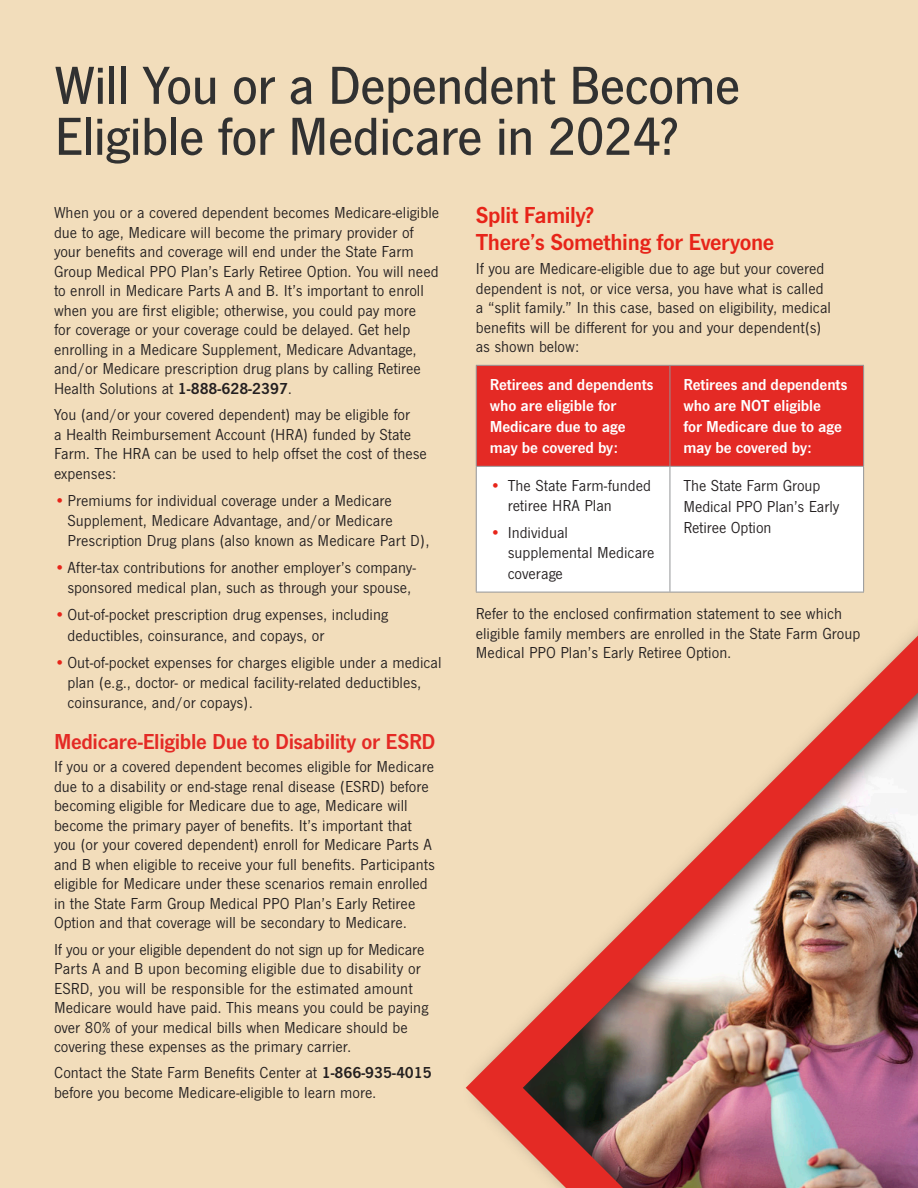
<style>
.page{position:relative;width:918px;height:1188px;background:#f2ddbb}
.page>*{position:absolute;margin:0;border:0;box-sizing:border-box;transform-origin:0 0}
.t1{font:500 55.5px/51px "SF News Gothic";letter-spacing:-.02em;color:#313131}
.t2{font:600 24px/27px "SF News Gothic";letter-spacing:-.015em;color:#e72419}
.B_head{font:600 22.5px "SF News Gothic";letter-spacing:-.015em;color:#e42a25}
.body{font:16.5px/19.5px "SF News Gothic";color:#231f20}
.chart{font:600 16.5px/21px "SF News Gothic";letter-spacing:-.005em;color:#fff}
.chart-2{font:16.5px/21px "SF News Gothic";letter-spacing:-.005em;color:#231f20}
.s1{font-weight:600}
.s2{color:#e72419}
</style>
<div class="page">
<div style="left:477px;top:366px;width:386px;height:100px;background:#e42a25"></div>
<div style="left:477px;top:467px;width:386px;height:90px;background:#fff"></div>
<hr style="left:476px;top:365px;width:194px;height:1px;background:#939598">
<hr style="left:476px;top:366px;width:1px;height:100px;background:#939598">
<hr style="left:670px;top:365px;width:194px;height:1px;background:#939598">
<hr style="left:670px;top:366px;width:1px;height:100px;background:#939598">
<hr style="left:863px;top:366px;width:1px;height:100px;background:#939598">
<hr style="left:476px;top:466px;width:194px;height:1px;background:#939598">
<hr style="left:476px;top:467px;width:1px;height:125px;background:#939598">
<hr style="left:670px;top:466px;width:194px;height:1px;background:#939598">
<hr style="left:670px;top:467px;width:1px;height:125px;background:#939598">
<hr style="left:863px;top:467px;width:1px;height:125px;background:#939598">
<div style="left:461px;top:557px;width:457px;height:631px;background:#231f20;opacity:.75"></div>
<img style="left:466px;top:636px;width:452px;height:552px">
<p class="t1" style="left:54px;top:61px;width:688px">Will You or a Dependent Become<br>Eligible for Medicare in 2024?</p>
<p class="body" style="left:54px;top:203px;width:387px">When you or a covered dependent becomes Medicare-eligible due to age, Medicare will become the primary provider of your benefits and coverage will end under the State Farm Group Medical PPO Plan’s Early Retiree Option. You will need to enroll in Medicare Parts A and B. It’s important to enroll when you are first eligible; otherwise, you could pay more<br>for coverage or your coverage could be delayed. Get help enrolling in a Medicare Supplement, Medicare Advantage, and/or Medicare prescription drug plans by calling Retiree Health Solutions at <span class="s1">1-888-628-2397</span>.</p>
<p class="body" style="left:54px;top:405px;width:375px">You (and/or your covered dependent) may be eligible for<br>a Health Reimbursement Account (HRA) funded by State Farm. The HRA can be used to help offset the cost of these expenses:</p>
<p class="body" style="left:68px;top:490px;width:364px;line-height:20.2px;text-indent:-14px"><span class="s2">•</span>Premiums for individual coverage under a Medicare<br>Supplement, Medicare Advantage, and/or Medicare<br>Prescription Drug plans (also known as Medicare Part D),</p>
<p class="body" style="left:54px;top:558px;width:364px;line-height:20.2px;text-align:center"><span class="s2">•</span>After-tax contributions for another employer’s company&shy;sponsored medical plan, such as through your spouse,</p>
<p class="body" style="left:68px;top:605px;width:322px;line-height:20.2px;text-indent:-14px"><span class="s2">•</span>Out-of-pocket prescription drug expenses, including deductibles, coinsurance, and copays, or</p>
<p class="body" style="left:68px;top:652px;width:376px;line-height:20.2px;text-indent:-14px"><span class="s2">•</span>Out-of-pocket expenses for charges eligible under a medical plan (e.g., doctor- or medical facility-related deductibles, coinsurance, and/or copays).</p>
<p class="B_head" style="left:54px;top:728px;width:383px">Medicare-Eligible Due to Disability or ESRD</p>
<p class="body" style="left:54px;top:757px;width:382px">If you or a covered dependent becomes eligible for Medicare due to a disability or end-stage renal disease (ESRD) before becoming eligible for Medicare due to age, Medicare will become the primary payer of benefits. It’s important that you (or your covered dependent) enroll for Medicare Parts A and B when eligible to receive your full benefits. Participants eligible for Medicare under these scenarios remain enrolled in the State Farm Group Medical PPO Plan’s Early Retiree Option and that coverage will be secondary to Medicare.</p>
<p class="body" style="left:54px;top:940px;width:376px">If you or your eligible dependent do not sign up for Medicare Parts A and B upon becoming eligible due to disability or ESRD, you will be responsible for the estimated amount Medicare would have paid. This means you could be paying over 80% of your medical bills when Medicare should be covering these expenses as the primary carrier.</p>
<p class="body" style="left:54px;top:1063px;width:379px">Contact the State Farm Benefits Center at <span class="s1">1-866-935-4015 </span>before you become Medicare-eligible to learn more.</p>
<h2 class="t2" style="left:476px;top:202px;width:300px">Split Family?<br>There’s Something for Everyone</h2>
<p class="body" style="left:476px;top:259px;width:357px">If you are Medicare-eligible due to age but your covered dependent is not, or vice versa, you have what is called a “split family.” In this case, based on eligibility, medical benefits will be different for you and your dependent(s) as shown below:</p>
<p class="chart" style="left:490px;top:374px;width:165px">Retirees and dependents who are eligible for<br>Medicare due to age may be covered by:</p>
<p class="chart" style="left:683px;top:374px;width:165px">Retirees and dependents who are NOT eligible<br>for Medicare due to age may be covered by:</p>
<p class="body" style="left:508px;top:476px;width:145px;line-height:20.2px;text-indent:-18px"><span class="s2">•</span> The State Farm-funded retiree HRA Plan</p>
<p class="body" style="left:508px;top:523px;width:148px;line-height:20.2px;text-indent:-18px"><span class="s2">•</span> Individual supplemental Medicare coverage</p>
<p class="chart-2" style="left:683px;top:475px;width:157px">The State Farm Group<br>Medical PPO Plan’s Early<br>Retiree Option</p>
<p class="body" style="left:476px;top:605px;width:386px">Refer to the enclosed confirmation statement to see which eligible family members are enrolled in the State Farm Group<br>Medical PPO Plan’s Early Retiree Option.</p>
</div>
